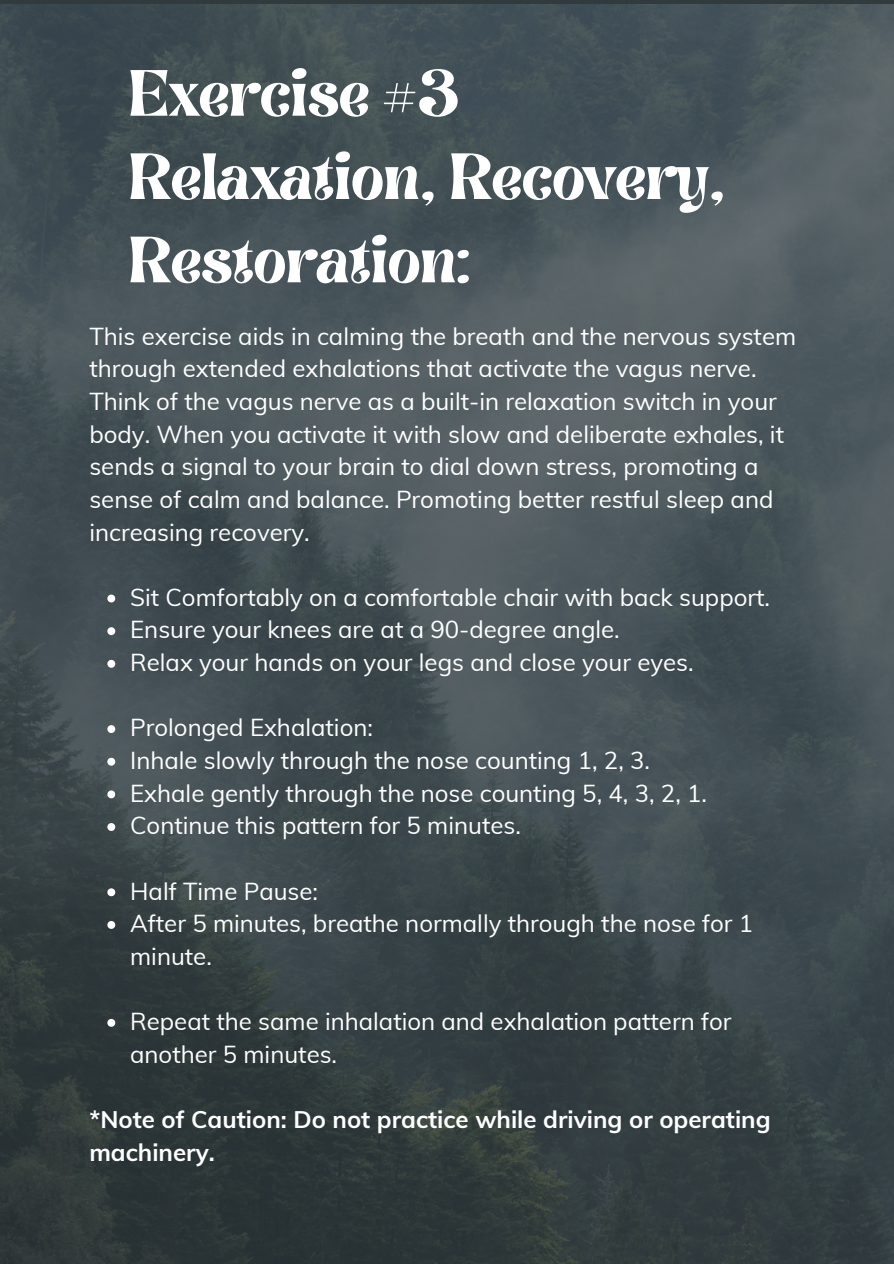
<style>
.page{position:relative;width:894px;height:1264px;background:#fff}
.page>*{position:absolute;margin:0;border:0;box-sizing:border-box;transform-origin:0 0}
.t1{font:52.5px/83.2px "Brasika Display";color:#fff}
.t2{font:24px/32.7px "Muli";color:#fff}
.t3{font:700 24px/32.7px "Muli";color:#fff}
</style>
<div class="page">
<img style="left:0;top:5px;width:893px;height:1258px">
<svg style="left:107px;top:594px;width:8px;height:8px"></svg>
<svg style="left:107px;top:627px;width:8px;height:8px"></svg>
<svg style="left:107px;top:660px;width:8px;height:7px"></svg>
<svg style="left:107px;top:725px;width:8px;height:8px"></svg>
<svg style="left:107px;top:757px;width:8px;height:8px"></svg>
<svg style="left:107px;top:790px;width:8px;height:8px"></svg>
<svg style="left:107px;top:823px;width:8px;height:8px"></svg>
<svg style="left:107px;top:888px;width:8px;height:8px"></svg>
<svg style="left:107px;top:921px;width:8px;height:7px"></svg>
<svg style="left:107px;top:1018px;width:8px;height:8px"></svg>
<p class="t1" style="left:129px;top:54px;width:598px">Exercise #3<br>Relaxation, Recovery,<br>Restoration:</p>
<p class="t2" style="left:89px;top:319px;width:708px">This exercise aids in calming the breath and the nervous system through extended exhalations that activate the vagus nerve.<br>Think of the vagus nerve as a built-in relaxation switch in your body. When you activate it with slow and deliberate exhales, it sends a signal to your brain to dial down stress, promoting a sense of calm and balance. Promoting better restful sleep and increasing recovery.</p>
<h1 class="t2" style="left:130px;top:580px;width:641px">Sit Comfortably on a comfortable chair with back support.</h1>
<p class="t2" style="left:130px;top:613px;width:491px">Ensure your knees are at a 90-degree angle.</p>
<p class="t2" style="left:130px;top:645px;width:565px">Relax your hands on your legs and close your eyes.</p>
<p class="t2" style="left:130px;top:711px;width:244px">Prolonged Exhalation:</p>
<p class="t2" style="left:130px;top:743px;width:521px">Inhale slowly through the nose counting 1, 2, 3.</p>
<p class="t2" style="left:130px;top:776px;width:578px">Exhale gently through the nose counting 5, 4, 3, 2, 1.</p>
<p class="t2" style="left:130px;top:809px;width:392px">Continue this pattern for 5 minutes.</p>
<p class="t2" style="left:130px;top:874px;width:189px">Half Time Pause:</p>
<p class="t2" style="left:130px;top:906px;width:624px">After 5 minutes, breathe normally through the nose for 1 minute.</p>
<p class="t2" style="left:130px;top:1004px;width:602px">Repeat the same inhalation and exhalation pattern for another 5 minutes.</p>
<p class="t3" style="left:89px;top:1102px;width:682px">*Note of Caution: Do not practice while driving or operating machinery.</p>
</div>
